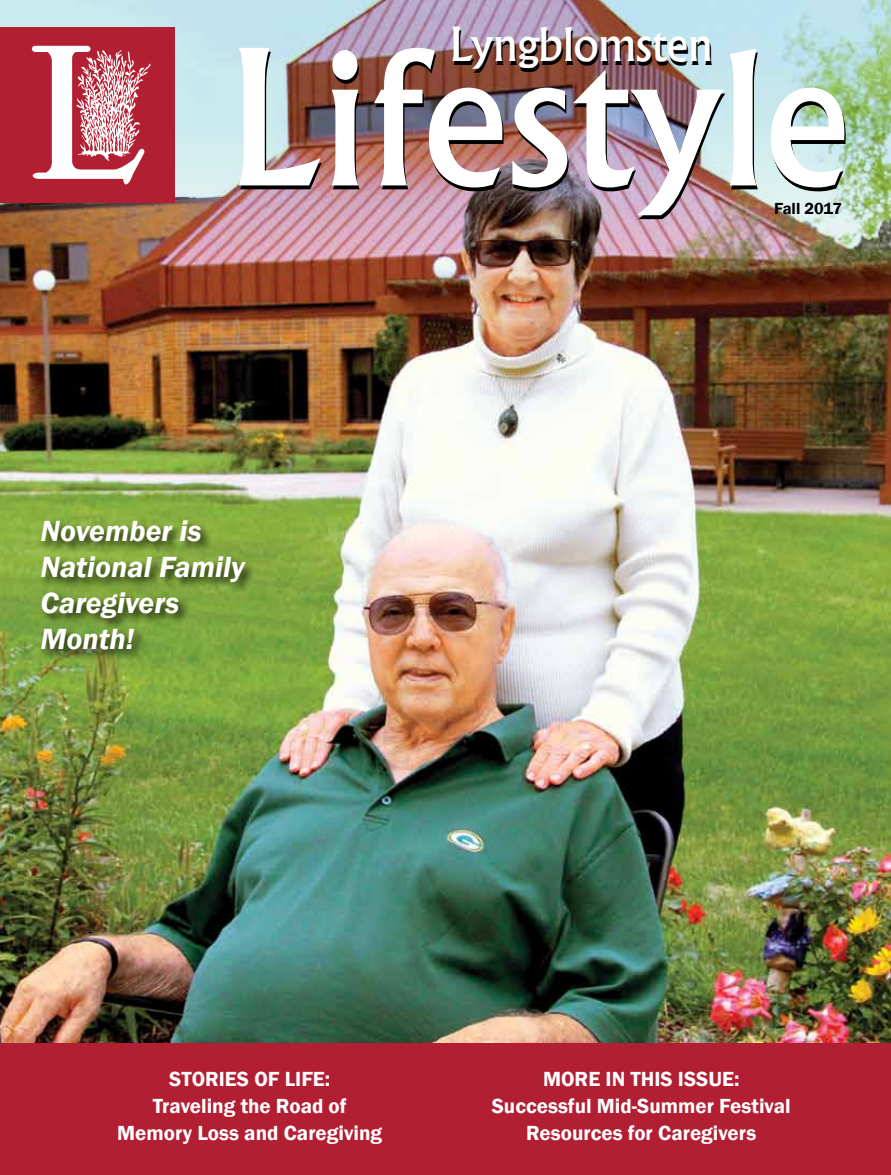
<style>
.page{position:relative;width:891px;height:1175px;background:#fff}
.page>*{position:absolute;margin:0;border:0;box-sizing:border-box;transform-origin:0 0}
.t1{font:500 180px "Albertus";color:#fff}
.t2{font:500 45px "Albertus";color:#fff}
.t3{font:italic 600 30px/36px "Franklin Gothic";color:#fff}
.t4{font:600 21px/27px "Franklin Gothic";color:#fff;text-align:center}
.t5{font:600 16.5px "Franklin Gothic";letter-spacing:-.005em;color:#000}
</style>
<div class="page">
<img style="left:0;top:318px;width:891px;height:725px">
<img style="left:0;top:0;width:891px;height:318px">
<div style="left:0;top:27px;width:175px;height:175px;background:#b31f32"></div>
<svg style="left:32px;top:46px;width:119px;height:139px"></svg>
<div style="left:0;top:1043px;width:891px;height:131px;background:#b31f32"></div>
<div style="left:39px;top:518px;width:219px;height:144px;background:#000;opacity:.75"></div>
<h2 class="t2" style="left:449px;top:17px;width:265px">Lyngblomsten</h2>
<h1 class="t1" style="left:227px;top:8px;width:626px">Lifestyle</h1>
<p class="t5" style="left:774px;top:199px;width:70px">Fall 2017</p>
<h3 class="t3" style="left:40px;top:512px;width:206px">November is<br>National Family<br>Caregivers<br>Month!</h3>
<p class="t4" style="left:117px;top:1066px;width:266px">STORIES OF LIFE:<br>Traveling the Road of<br>Memory Loss and Caregiving</p>
<p class="t4" style="left:492px;top:1066px;width:300px">MORE IN THIS ISSUE:<br>Successful Mid-Summer Festival<br>Resources for Caregivers</p>
</div>
